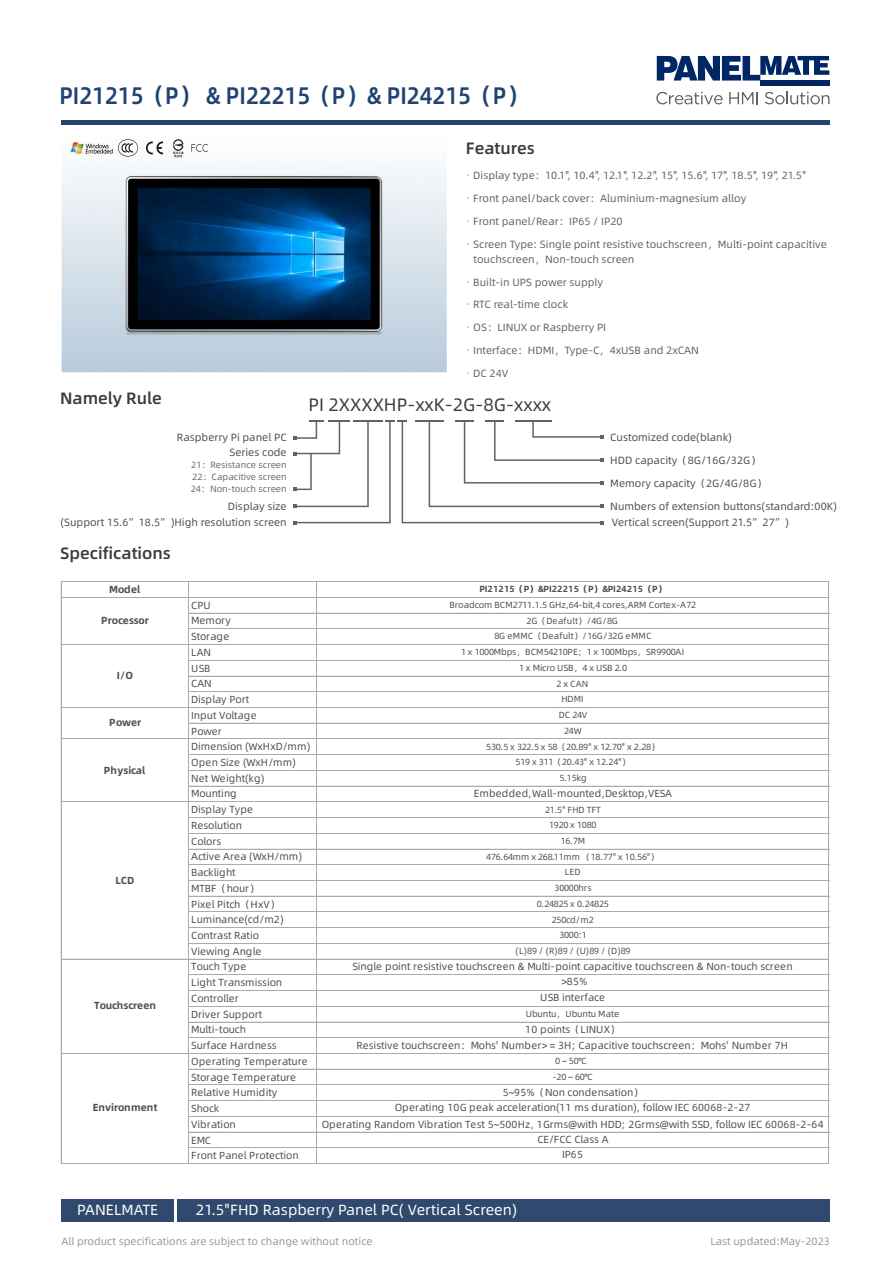
<style>
.page{position:relative;width:893px;height:1263px;background:#fff}
.page>*{position:absolute;margin:0;border:0;box-sizing:border-box;transform-origin:0 0}
.t1{font:500 24px "Alibaba Pu Hui Ti";color:#21436f;scale:.92 1}
.t2{font:18px "Alibaba Pu Hui Ti";color:#3c3d3d}
.t3{font:500 16.5px "Alibaba Pu Hui Ti";color:#3c3d3d}
.t4{font:14.7px "Alibaba Pu Hui Ti";color:#fff}
.t5{font:10.5px/23px "Alibaba Pu Hui Ti";color:#626363}
.t6{font:10.5px/23px "Alibaba Pu Hui Ti";color:#504f4f;text-align:right}
.t7{font:10.5px "Alibaba Pu Hui Ti";color:#999899}
.t8{font:10.2px/15.8px "Alibaba Pu Hui Ti";letter-spacing:-.005em;color:#504f4f;text-align:center}
.t9{font:700 10.2px "Alibaba Pu Hui Ti";letter-spacing:-.01em;color:#504f4f}
.t10{font:9px/11.9px "Alibaba Pu Hui Ti";color:#6f6967;text-align:justify}
.t11{font:8.85px/15.8px "Alibaba Pu Hui Ti";letter-spacing:-.035em;color:#504f4f;text-align:center}
.t12{font:8.85px/15.8px "Alibaba Pu Hui Ti";color:#504f4f;text-align:center}
.t13{font:700 8.85px "Alibaba Pu Hui Ti";letter-spacing:.025em;color:#504f4f}
.t14{font:8.85px "Alibaba Pu Hui Ti";letter-spacing:-.01em;color:#504f4f}
.s1{font-family:"Adobe Song Std";font-weight:300}
</style>
<div class="page">
<img style="left:62px;top:147px;width:385px;height:225px">
<svg style="left:118px;top:139px;width:20px;height:18px"></svg>
<svg style="left:146px;top:141px;width:17px;height:14px"></svg>
<svg style="left:173px;top:139px;width:11px;height:18px"></svg>
<svg style="left:191px;top:144px;width:17px;height:8px"></svg>
<img style="left:69px;top:142px;width:45px;height:12px">
<div style="left:61px;top:1199px;width:112px;height:22px;background:#30496e"></div>
<div style="left:177px;top:1199px;width:652px;height:22px;background:#30496e"></div>
<hr style="left:61px;top:120px;width:768px;height:4px;background:#21436d">
<svg style="left:656px;top:92px;width:67px;height:12px"></svg>
<svg style="left:729px;top:92px;width:29px;height:12px"></svg>
<svg style="left:765px;top:92px;width:64px;height:12px"></svg>
<svg style="left:657px;top:56px;width:172px;height:25px"></svg>
<div style="left:760px;top:81px;width:69px;height:5px;background:#002666"></div>
<svg style="left:293px;top:420px;width:311px;height:105px"></svg>
<hr style="left:61px;top:581px;width:1px;height:583px;background:#abaaaa">
<hr style="left:188px;top:582px;width:1px;height:582px;background:#abaaaa">
<hr style="left:316px;top:582px;width:1px;height:582px;background:#abaaaa">
<hr style="left:828px;top:582px;width:1px;height:582px;background:#abaaaa">
<hr style="left:61px;top:581px;width:768px;height:1px;background:#abaaaa">
<hr style="left:61px;top:597px;width:768px;height:1px;background:#abaaaa">
<hr style="left:189px;top:613px;width:640px;height:1px;background:#abaaaa">
<hr style="left:189px;top:628px;width:640px;height:1px;background:#abaaaa">
<hr style="left:61px;top:644px;width:768px;height:1px;background:#abaaaa">
<hr style="left:189px;top:660px;width:640px;height:1px;background:#abaaaa">
<hr style="left:189px;top:676px;width:640px;height:1px;background:#abaaaa">
<hr style="left:189px;top:691px;width:640px;height:1px;background:#abaaaa">
<hr style="left:61px;top:707px;width:768px;height:1px;background:#abaaaa">
<hr style="left:189px;top:723px;width:640px;height:1px;background:#abaaaa">
<hr style="left:61px;top:739px;width:768px;height:1px;background:#abaaaa">
<hr style="left:189px;top:754px;width:640px;height:1px;background:#abaaaa">
<hr style="left:189px;top:770px;width:640px;height:1px;background:#abaaaa">
<hr style="left:189px;top:786px;width:640px;height:1px;background:#abaaaa">
<hr style="left:61px;top:801px;width:768px;height:1px;background:#abaaaa">
<hr style="left:189px;top:817px;width:640px;height:1px;background:#abaaaa">
<hr style="left:189px;top:833px;width:640px;height:1px;background:#abaaaa">
<hr style="left:189px;top:849px;width:640px;height:1px;background:#abaaaa">
<hr style="left:189px;top:864px;width:640px;height:1px;background:#abaaaa">
<hr style="left:189px;top:880px;width:640px;height:1px;background:#abaaaa">
<hr style="left:189px;top:896px;width:640px;height:1px;background:#abaaaa">
<hr style="left:189px;top:912px;width:640px;height:1px;background:#abaaaa">
<hr style="left:189px;top:927px;width:640px;height:1px;background:#abaaaa">
<hr style="left:189px;top:943px;width:640px;height:1px;background:#abaaaa">
<hr style="left:61px;top:959px;width:768px;height:1px;background:#abaaaa">
<hr style="left:189px;top:974px;width:640px;height:1px;background:#abaaaa">
<hr style="left:189px;top:990px;width:640px;height:1px;background:#abaaaa">
<hr style="left:189px;top:1006px;width:640px;height:1px;background:#abaaaa">
<hr style="left:189px;top:1022px;width:640px;height:1px;background:#abaaaa">
<hr style="left:189px;top:1037px;width:640px;height:1px;background:#abaaaa">
<hr style="left:61px;top:1053px;width:768px;height:1px;background:#abaaaa">
<hr style="left:189px;top:1069px;width:640px;height:1px;background:#abaaaa">
<hr style="left:189px;top:1085px;width:640px;height:1px;background:#abaaaa">
<hr style="left:189px;top:1100px;width:640px;height:1px;background:#abaaaa">
<hr style="left:189px;top:1116px;width:640px;height:1px;background:#abaaaa">
<hr style="left:189px;top:1132px;width:640px;height:1px;background:#abaaaa">
<hr style="left:189px;top:1147px;width:640px;height:1px;background:#abaaaa">
<hr style="left:61px;top:1163px;width:768px;height:1px;background:#abaaaa">
<h1 class="t1" style="left:59px;top:77px;width:511px">PI21215（P） &amp; PI22215（P）&amp; PI24215（P）</h1>
<h3 class="t3" style="left:466px;top:135px;width:71px">Features</h3>
<h3 class="t3" style="left:60px;top:385px;width:103px">Namely Rule</h3>
<p class="t6" style="left:177px;top:429px;width:111px;line-height:15.1px">Raspberry Pi panel PC<br>Series code</p>
<p class="t10" style="left:191px;top:459px;width:98px">21：Resistance screen 22：Capacitive screen 24：Non-touch screen</p>
<p class="t6" style="left:60px;top:497px;width:228px;line-height:16.8px">Display size<br>(Support 15.6”18.5”)High resolution screen</p>
<h3 class="t3" style="left:60px;top:541px;width:112px">Specifications</h3>
<p class="t9" style="left:109px;top:581px;width:33px">Model</p>
<p class="t5" style="left:463px;top:163px;width:366px"><span class="s1">·</span>Display type：10.1", 10.4", 12.1", 12.2", 15", 15.6", 17", 18.5", 19", 21.5" <span class="s1">·</span>Front panel/back cover：Aluminium-magnesium alloy<br><span class="s1">·</span>Front panel/Rear：IP65 / IP20<br><span class="s1">·</span>Screen Type: Single point resistive touchscreen，Multi-point capacitive</p>
<p class="t5" style="left:463px;top:247px;width:238px;text-indent:11px">touchscreen，Non-touch screen<br><span class="s1">·</span>Built-in UPS power supply<br><span class="s1">·</span>RTC real-time clock<br><span class="s1">·</span>OS：LINUX or Raspberry PI<br><span class="s1">·</span>Interface：HDMI，Type-C，4xUSB and 2xCAN <span class="s1">·</span>DC 24V</p>
<h2 class="t2" style="left:308px;top:391px;width:244px">PI 2XXXXHP-xxK-2G-8G-xxxx</h2>
<p class="t6" style="left:610px;top:425px;width:228px;text-align:left">Customized code(blank)<br>HDD capacity（8G/16G/32G）<br>Memory capacity（2G/4G/8G）<br>Numbers of extension buttons(standard:00K)</p>
<p class="t6" style="left:612px;top:510px;width:179px">Vertical screen(Support 21.5”27”)</p>
<p class="t13" style="left:479px;top:582px;width:188px">PI21215（P）&amp;PI22215（P）&amp;PI24215（P）</p>
<p class="t9" style="left:101px;top:612px;width:49px">Processor</p>
<p class="t9" style="left:117px;top:667px;width:18px">I/O</p>
<p class="t9" style="left:109px;top:715px;width:34px">Power</p>
<p class="t9" style="left:104px;top:762px;width:43px">Physical</p>
<p class="t9" style="left:115px;top:872px;width:20px">LCD</p>
<p class="t9" style="left:94px;top:998px;width:63px">Touchscreen</p>
<p class="t9" style="left:93px;top:1100px;width:66px">Environment</p>
<p class="t8" style="left:191px;top:597px;width:121px;text-align:left">CPU<br>Memory<br>Storage<br>LAN<br>USB<br>CAN<br>Display Port<br>Input Voltage<br>Power<br>Dimension (WxHxD/mm)<br>Open Size (WxH/mm)<br>Net Weight(kg)<br>Mounting<br>Display Type<br>Resolution<br>Colors<br>Active Area (WxH/mm)<br>Backlight<br>MTBF（hour）<br>Pixel Pitch（HxV）<br>Luminance(cd/m2)<br>Contrast Ratio<br>Viewing Angle<br>Touch Type<br>Light Transmission<br>Controller<br>Driver Support<br>Multi-touch<br>Surface Hardness<br>Operating Temperature<br>Storage Temperature<br>Relative Humidity<br>Shock<br>Vibration<br>EMC<br>Front Panel Protection</p>
<p class="t12" style="left:449px;top:596px;width:248px">Broadcom BCM2711.1.5 GHz,64-bit,4 cores,ARM Cortex-A72<br>2G（Deafult）/4G/8G<br>8G eMMC（Deafult）/16G/32G eMMC</p>
<p class="t11" style="left:461px;top:644px;width:225px">1 x 1000Mbps，BCM54210PE；1 x 100Mbps，SR9900AI<br>1 x Micro USB，4 x USB 2.0<br>2x CAN<br>HDMI</p>
<p class="t11" style="left:559px;top:707px;width:30px">DC 24V</p>
<p class="t11" style="left:564px;top:722px;width:19px">24W</p>
<p class="t11" style="left:486px;top:738px;width:175px">530.5 x 322.5 x 58（20.89" x 12.70" x 2.28）<br>519 x 311（20.43" x 12.24"）<br>5.15kg</p>
<p class="t8" style="left:474px;top:785px;width:200px">Embedded,Wall-mounted,Desktop,VESA</p>
<p class="t11" style="left:486px;top:801px;width:174px">21.5" FHD TFT<br>1920 x 1080<br>16.7M<br>476.64mm x 268.11mm （18.77" x 10.56"）<br>LED<br>30000hrs<br>0.24825 x 0.24825<br>250cd/m2</p>
<p class="t11" style="left:516px;top:927px;width:117px">3000:1<br>(L)89 / (R)89 / (U)89 / (D)89</p>
<p class="t8" style="left:352px;top:959px;width:442px;line-height:15px">Single point resistive touchscreen &amp; Multi-point capacitive touchscreen &amp; Non-touch screen &gt;85%</p>
<p class="t8" style="left:540px;top:989px;width:66px">USB interface</p>
<p class="t14" style="left:526px;top:1007px;width:95px">Ubuntu，Ubuntu Mate</p>
<p class="t8" style="left:356px;top:1020px;width:433px;line-height:16.4px">10 points（LINUX）<br>Resistive touchscreen：Mohs' Number&gt; = 3H; Capacitive touchscreen：Mohs' Number 7H</p>
<p class="t11" style="left:555px;top:1052px;width:33px">0 ~ 50℃</p>
<p class="t11" style="left:552px;top:1068px;width:42px">-20 ~ 60℃</p>
<p class="t8" style="left:322px;top:1083px;width:503px">5~95%（Non condensation）<br>Operating 10G peak acceleration(11 ms duration), follow IEC 60068-2-27<br>Operating Random Vibration Test 5~500Hz, 1Grms@with HDD; 2Grms@with SSD, follow IEC 60068-2-64</p>
<p class="t8" style="left:537px;top:1131px;width:73px">CE/FCC Class A<br>IP65</p>
<h3 class="t4" style="left:77px;top:1198px;width:83px">PANELMATE</h3>
<h3 class="t4" style="left:196px;top:1198px;width:323px">21.5"FHD Raspberry Panel PC( Vertical Screen)</h3>
<p class="t7" style="left:61px;top:1233px;width:313px">All product specifications are subject to change without notice</p>
<p class="t7" style="left:710px;top:1233px;width:121px">Last updated:May-2023</p>
</div>
